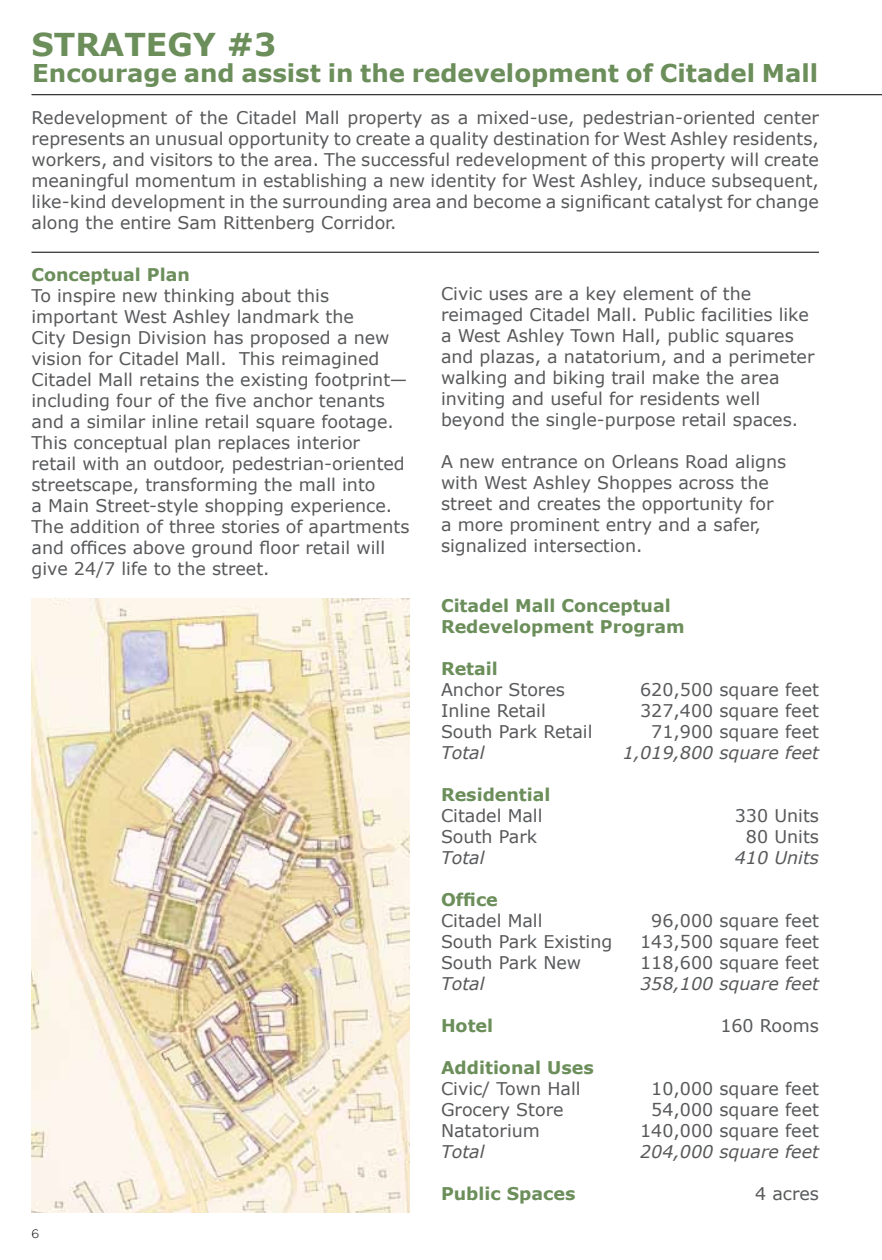
<style>
.page{position:relative;width:882px;height:1260px;background:#fff}
.page>*{position:absolute;margin:0;border:0;box-sizing:border-box;transform-origin:0 0}
.t1{font:700 31.5px "Verdana";color:#6b8e5a}
.t2{font:700 24.5px "Verdana";color:#6b8e5a}
.t3{font:17.5px/21px "Verdana";color:#58595b}
.t4{font:700 17.5px/21px "Verdana";color:#6b8e5a}
.t5{font:italic 17.5px "Verdana";color:#58595b}
.t6{font:300 12.25px "Gotham";color:#000}
</style>
<div class="page">
<hr style="left:32px;top:94px;width:850px;height:1px;background:#000">
<hr style="left:32px;top:252px;width:787px;height:1px;background:#000">
<img style="left:32px;top:598px;width:378px;height:615px">
<h1 class="t1" style="left:32px;top:22px;width:247px">STRATEGY #3</h1>
<h2 class="t2" style="left:32px;top:55px;width:788px">Encourage and assist in the redevelopment of Citadel Mall</h2>
<p class="t3" style="left:32px;top:107px;width:789px;text-align:justify">Redevelopment of the Citadel Mall property as a mixed-use, pedestrian-oriented center represents an unusual opportunity to create a quality destination for West Ashley residents, workers, and visitors to the area. The successful redevelopment of this property will create meaningful momentum in establishing a new identity for West Ashley, induce subsequent, like-kind development in the surrounding area and become a significant catalyst for change along the entire Sam Rittenberg Corridor.</p>
<p class="t4" style="left:32px;top:264px;width:160px">Conceptual Plan</p>
<p class="t3" style="left:32px;top:285px;width:380px">To inspire new thinking about this important West Ashley landmark the<br>City Design Division has proposed a new vision for Citadel Mall. This reimagined Citadel Mall retains the existing footprint— including four of the five anchor tenants and a similar inline retail square footage.<br>This conceptual plan replaces interior<br>retail with an outdoor, pedestrian-oriented streetscape, transforming the mall into<br>a Main Street-style shopping experience.<br>The addition of three stories of apartments and offices above ground floor retail will give 24/7 life to the street.</p>
<p class="t3" style="left:441px;top:283px;width:375px">Civic uses are a key element of the reimaged Citadel Mall. Public facilities like a West Ashley Town Hall, public squares and plazas, a natatorium, and a perimeter walking and biking trail make the area inviting and useful for residents well beyond the single-purpose retail spaces.</p>
<p class="t3" style="left:441px;top:451px;width:347px">A new entrance on Orleans Road aligns with West Ashley Shoppes across the street and creates the opportunity for a more prominent entry and a safer, signalized intersection.</p>
<p class="t4" style="left:441px;top:595px;width:245px">Citadel Mall Conceptual<br>Redevelopment Program</p>
<p class="t6" style="left:32px;top:1226px;width:9px">6</p>
<p class="t4" style="left:441px;top:658px;width:58px">Retail</p>
<p class="t3" style="left:441px;top:679px;width:153px">Anchor Stores<br>Inline Retail<br>South Park Retail</p>
<p class="t5" style="left:441px;top:740px;width:45px">Total</p>
<p class="t4" style="left:441px;top:784px;width:111px">Residential</p>
<p class="t3" style="left:441px;top:805px;width:103px">Citadel Mall<br>South Park</p>
<p class="t5" style="left:441px;top:845px;width:45px">Total</p>
<p class="t4" style="left:441px;top:889px;width:58px">Office</p>
<p class="t3" style="left:441px;top:910px;width:173px">Citadel Mall<br>South Park Existing<br>South Park New</p>
<p class="t5" style="left:441px;top:971px;width:45px">Total</p>
<p class="t4" style="left:441px;top:1015px;width:54px">Hotel</p>
<p class="t4" style="left:441px;top:1057px;width:154px">Additional Uses</p>
<p class="t3" style="left:441px;top:1078px;width:141px">Civic/ Town Hall<br>Grocery Store<br>Natatorium</p>
<p class="t5" style="left:441px;top:1139px;width:45px">Total</p>
<p class="t4" style="left:441px;top:1183px;width:136px">Public Spaces</p>
<p class="t3" style="left:640px;top:679px;width:180px;text-align:right">620,500 square feet<br>327,400 square feet<br>71,900 square feet</p>
<p class="t5" style="left:623px;top:740px;width:198px">1,019,800 square feet</p>
<p class="t3" style="left:735px;top:805px;width:86px;text-align:right">330 Units<br>80 Units</p>
<p class="t5" style="left:735px;top:845px;width:86px">410 Units</p>
<p class="t3" style="left:640px;top:910px;width:180px;text-align:justify;text-indent:11px">96,000 square feet 143,500 square feet 118,600 square feet</p>
<p class="t5" style="left:640px;top:971px;width:180px">358,100 square feet</p>
<p class="t3" style="left:720px;top:1015px;width:100px">160 Rooms</p>
<p class="t3" style="left:640px;top:1078px;width:180px;text-align:right">10,000 square feet<br>54,000 square feet<br>140,000 square feet</p>
<p class="t5" style="left:640px;top:1139px;width:180px">204,000 square feet</p>
<p class="t3" style="left:755px;top:1183px;width:65px">4 acres</p>
</div>
